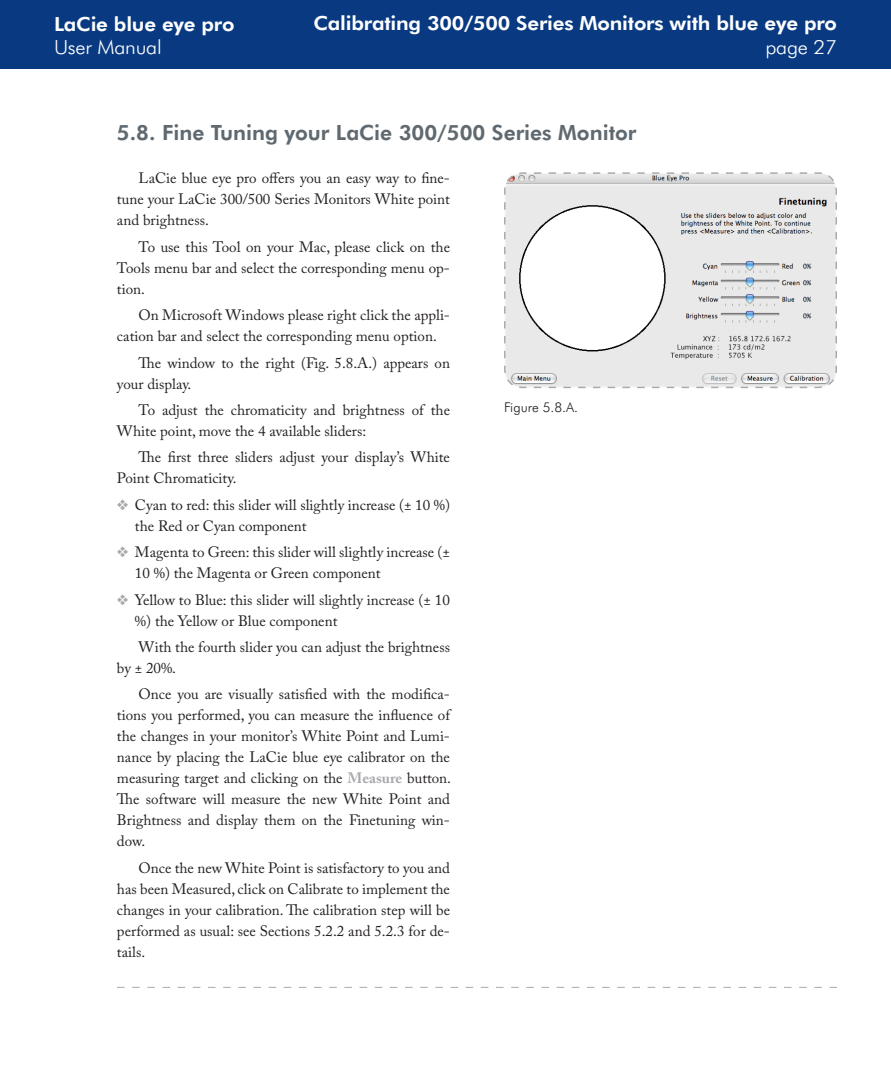
<style>
.page{position:relative;width:891px;height:1080px;background:#fff}
.page>*{position:absolute;margin:0;border:0;box-sizing:border-box;transform-origin:0 0}
._1_1_heading{font:800 21px "Futura BT";color:#5f696f}
.t1{font:800 19.5px "Futura BT";letter-spacing:-.01em;color:#fff;scale:1.05 1}
.t2{font:300 19.5px "Futura BT";letter-spacing:-.01em;color:#fff;scale:1.05 1}
.bullets{font:15px/21px "Adobe Caslon Pro";color:#231f20}
.t3{font:300 13.5px "Futura BT";color:#231f20}
.s1{color:#a8a9ad}
.s2{font-weight:700;color:#a8a9ad}
</style>
<div class="page">
<div style="left:0;top:0;width:891px;height:69px;background:#083981"></div>
<svg style="left:117px;top:987px;width:720px;height:1px"></svg>
<svg style="left:504px;top:172px;width:333px;height:217px"></svg>
<p class="t1" style="left:313px;top:12px;width:500px">Calibrating 300/500 Series Monitors with blue eye pro</p>
<h2 class="t1" style="left:54px;top:12px;width:173px">LaCie blue eye pro</h2>
<h2 class="t2" style="left:54px;top:35px;width:104px">User Manual</h2>
<h2 class="t2" style="left:765px;top:35px;width:70px">page 27</h2>
<p class="_1_1_heading" style="left:117px;top:119px;width:521px">5.8. Fine Tuning your LaCie 300/500 Series Monitor</p>
<p class="bullets" style="left:117px;top:168px;width:335px;text-align:justify;text-indent:22px">LaCie blue eye pro offers you an easy way to fine&shy;tune your LaCie 300/500 Series Monitors White point and brightness.</p>
<p class="bullets" style="left:117px;top:236px;width:335px;text-align:justify;text-indent:22px">To use this Tool on your Mac, please click on the Tools menu bar and select the corresponding menu op&shy;tion.</p>
<p class="bullets" style="left:117px;top:304px;width:335px;text-indent:22px">On Microsoft Windows please right click the appli&shy;cation bar and select the corresponding menu option.</p>
<p class="bullets" style="left:117px;top:352px;width:335px;text-indent:22px">The window to the right (Fig. 5.8.A.) appears on your display.</p>
<p class="bullets" style="left:117px;top:399px;width:335px;text-indent:22px">To adjust the chromaticity and brightness of the<br>White point, move the 4 available sliders:</p>
<p class="bullets" style="left:117px;top:447px;width:335px;text-indent:22px">The first three sliders adjust your display’s White<br>Point Chromaticity.</p>
<p class="bullets" style="left:135px;top:494px;width:316px;text-indent:-18px"><span class="s1">❖</span> Cyan to red: this slider will slightly increase (± 10 %) the Red or Cyan component</p>
<p class="bullets" style="left:135px;top:541px;width:316px;text-indent:-18px"><span class="s1">❖</span> Magenta to Green: this slider will slightly increase (±<br>10 %) the Magenta or Green component</p>
<p class="bullets" style="left:135px;top:589px;width:316px;text-indent:-18px"><span class="s1">❖</span> Yellow to Blue: this slider will slightly increase (± 10 %) the Yellow or Blue component</p>
<p class="bullets" style="left:117px;top:636px;width:335px;text-indent:22px">With the fourth slider you can adjust the brightness by ± 20%.</p>
<p class="bullets" style="left:117px;top:684px;width:336px;text-align:justify;text-indent:22px">Once you are visually satisfied with the modifica&shy;tions you performed, you can measure the influence of the changes in your monitor’s White Point and Lumi&shy;nance by placing the LaCie blue eye calibrator on the measuring target and clicking on the <span class="s2">Measure</span> button.<br>The software will measure the new White Point and Brightness and display them on the Finetuning win&shy;dow.</p>
<p class="bullets" style="left:117px;top:857px;width:335px;text-align:justify;text-indent:22px">Once the new White Point is satisfactory to you and has been Measured, click on Calibrate to implement the changes in your calibration. The calibration step will be performed as usual: see Sections 5.2.2 and 5.2.3 for de&shy;tails.</p>
<p class="t3" style="left:504px;top:399px;width:75px">Figure 5.8.A.</p>
</div>
